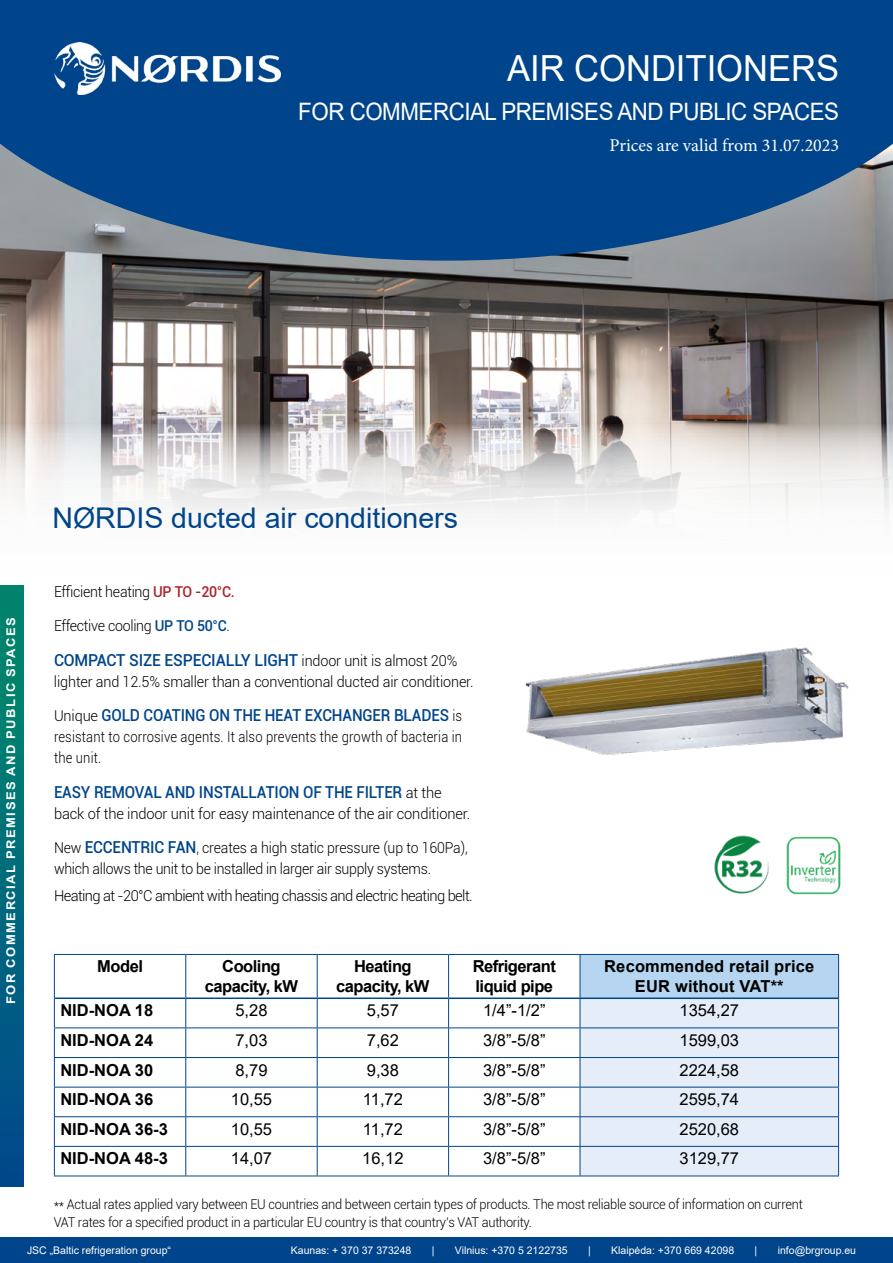
<style>
.page{position:relative;width:893px;height:1263px;background:#fff}
.page>*{position:absolute;margin:0;border:0;box-sizing:border-box;transform-origin:0 0}
.t1{font:36px "Arial";color:#fff;scale:.96 1}
.t2{font:28.5px "Arial";color:#00458b}
.t3{font:24px "Arial";letter-spacing:-.02em;color:#fff;scale:.93 1}
.t4{font:18px "Minion Pro";color:#fff}
.t5{font:16.5px "Arial";color:#000}
.t6{font:700 16.5px/19.8px "Arial";color:#000;text-align:center}
.t7{font:500 16.5px "Roboto";letter-spacing:-.01em;color:#00458b;scale:.92 1}
.t8{font:700 16.5px/19.8px "Arial";letter-spacing:-.03em;color:#000;text-align:center}
.t9{font:500 16.5px "Roboto";letter-spacing:-.01em;color:#00458b;scale:.96 1}
.t10{font:300 15px/21px "Roboto";letter-spacing:-.01em;color:#000;scale:.94 1}
.t11{font:300 15px/21px "Roboto";letter-spacing:.01em;color:#000;scale:.87 1}
.t12{font:300 15px "Roboto";letter-spacing:-.04em;color:#000}
.t13{font:300 15px "Roboto";letter-spacing:-.01em;color:#000;scale:.96 1}
.t14{font:300 15px "Roboto";letter-spacing:-.01em;color:#000}
.t15{font:300 15px "Roboto";letter-spacing:-.01em;color:#000;scale:.95 1}
.t16{font:300 13.5px/18px "Roboto";letter-spacing:-.02em;color:#000;scale:.95 1}
.t17{font:700 12px "Arial";letter-spacing:.115em;color:#fff;scale:1.08 1}
.t18{font:10.5px "Arial";color:#fff}
.s1{font-weight:500;color:#ae222a}
.s2{font-weight:500;color:#00458b}
.s3{font-weight:300;font-size:15px;color:#000}
.s4{font-weight:500;font-size:16.5px;color:#00458b}
</style>
<div class="page">
<img style="left:0;top:261px;width:893px;height:35px">
<svg style="left:0;top:0;width:893px;height:261px;background:#14508c"></svg>
<div style="left:0;top:1237px;width:893px;height:26px;background:#00458b"></div>
<img style="left:0;top:296px;width:893px;height:217px">
<div style="left:0;top:585px;width:23px;height:602px;background:linear-gradient(to bottom,#008b69,#00488c)"></div>
<img style="left:54px;top:43px;width:226px;height:51px">
<img style="left:525px;top:647px;width:324px;height:108px">
<img style="left:786px;top:836px;width:55px;height:59px">
<img style="left:714px;top:835px;width:55px;height:59px">
<div style="left:580px;top:954px;width:259px;height:44px;background:#b5d5f0"></div>
<div style="left:581px;top:999px;width:257px;height:176px;background:#e4edf8"></div>
<hr style="left:185px;top:955px;width:1px;height:42px;background:#00458b">
<hr style="left:317px;top:955px;width:1px;height:42px;background:#00458b">
<hr style="left:448px;top:955px;width:1px;height:42px;background:#00458b">
<hr style="left:580px;top:955px;width:1px;height:42px;background:#00458b">
<hr style="left:838px;top:955px;width:1px;height:43px;background:#00458b">
<hr style="left:54px;top:1027px;width:132px;height:1px;background:#00458b">
<hr style="left:186px;top:1027px;width:131px;height:1px;background:#00458b">
<hr style="left:317px;top:1027px;width:132px;height:1px;background:#00458b">
<hr style="left:449px;top:1027px;width:131px;height:1px;background:#00458b">
<hr style="left:580px;top:1027px;width:259px;height:1px;background:#00458b">
<hr style="left:54px;top:1057px;width:132px;height:1px;background:#00458b">
<hr style="left:186px;top:1057px;width:131px;height:1px;background:#00458b">
<hr style="left:317px;top:1057px;width:132px;height:1px;background:#00458b">
<hr style="left:449px;top:1057px;width:131px;height:1px;background:#00458b">
<hr style="left:580px;top:1057px;width:259px;height:1px;background:#00458b">
<hr style="left:54px;top:1087px;width:132px;height:1px;background:#00458b">
<hr style="left:186px;top:1087px;width:131px;height:1px;background:#00458b">
<hr style="left:317px;top:1087px;width:132px;height:1px;background:#00458b">
<hr style="left:449px;top:1087px;width:131px;height:1px;background:#00458b">
<hr style="left:580px;top:1087px;width:259px;height:1px;background:#00458b">
<hr style="left:54px;top:1116px;width:132px;height:1px;background:#00458b">
<hr style="left:186px;top:1116px;width:131px;height:1px;background:#00458b">
<hr style="left:317px;top:1116px;width:132px;height:1px;background:#00458b">
<hr style="left:449px;top:1116px;width:131px;height:1px;background:#00458b">
<hr style="left:580px;top:1116px;width:259px;height:1px;background:#00458b">
<hr style="left:54px;top:1146px;width:132px;height:1px;background:#00458b">
<svg style="left:54px;top:998px;width:1px;height:177px"></svg>
<hr style="left:186px;top:1146px;width:131px;height:1px;background:#00458b">
<svg style="left:185px;top:999px;width:1px;height:176px"></svg>
<hr style="left:317px;top:1146px;width:132px;height:1px;background:#00458b">
<svg style="left:317px;top:999px;width:1px;height:176px"></svg>
<hr style="left:449px;top:1146px;width:131px;height:1px;background:#00458b">
<svg style="left:448px;top:999px;width:1px;height:176px"></svg>
<hr style="left:580px;top:1146px;width:259px;height:1px;background:#00458b">
<svg style="left:580px;top:999px;width:1px;height:176px"></svg>
<svg style="left:838px;top:998px;width:1px;height:177px"></svg>
<hr style="left:54px;top:1175px;width:132px;height:1px;background:#00458b">
<hr style="left:186px;top:1175px;width:131px;height:1px;background:#00458b">
<hr style="left:317px;top:1175px;width:132px;height:1px;background:#00458b">
<hr style="left:449px;top:1175px;width:131px;height:1px;background:#00458b">
<hr style="left:580px;top:1175px;width:259px;height:1px;background:#00458b">
<hr style="left:54px;top:954px;width:132px;height:1px;background:#00458b">
<hr style="left:54px;top:955px;width:1px;height:43px;background:#00458b">
<hr style="left:186px;top:954px;width:131px;height:1px;background:#00458b">
<hr style="left:317px;top:954px;width:132px;height:1px;background:#00458b">
<hr style="left:449px;top:954px;width:131px;height:1px;background:#00458b">
<hr style="left:580px;top:954px;width:259px;height:1px;background:#00458b">
<hr style="left:55px;top:997px;width:131px;height:2px;background:#00458b">
<hr style="left:186px;top:997px;width:131px;height:2px;background:#00458b">
<hr style="left:317px;top:997px;width:132px;height:2px;background:#00458b">
<hr style="left:449px;top:997px;width:131px;height:2px;background:#00458b">
<hr style="left:580px;top:997px;width:258px;height:2px;background:#00458b">
<h1 class="t1" style="left:507px;top:44px;width:348px">AIR CONDITIONERS</h1>
<h3 class="t3" style="left:298px;top:96px;width:583px">FOR COMMERCIAL PREMISES AND PUBLIC SPACES</h3>
<h3 class="t4" style="left:609px;top:134px;width:231px">Prices are valid from 31.07.2023</h3>
<h2 class="t2" style="left:52px;top:498px;width:407px">NØRDIS ducted air conditioners</h2>
<p class="t17" style="left:2px;top:1004px;width:360px;rotate:-90deg">FOR COMMERCIAL PREMISES AND PUBLIC SPACES</p>
<p class="t15" style="left:54px;top:581px;width:192px">Efficient heating <span class="s1">UP TO -20°C.</span></p>
<p class="t15" style="left:54px;top:615px;width:187px">Effective cooling <span class="s2">UP TO 50°C</span>.</p>
<p class="t9" style="left:54px;top:648px;width:422px">COMPACT SIZE ESPECIALLY LIGHT <span class="s3">indoor unit is almost 20%</span></p>
<p class="t13" style="left:54px;top:671px;width:439px">lighter and 12.5% smaller than a conventional ducted air conditioner.</p>
<p class="t7" style="left:54px;top:704px;width:445px"><span class="s3">Unique</span> GOLD COATING ON THE HEAT EXCHANGER BLADES <span class="s3">is</span></p>
<p class="t11" style="left:54px;top:726px;width:471px">resistant to corrosive agents. It also prevents the growth of bacteria in the unit.</p>
<p class="t7" style="left:54px;top:780px;width:423px">EASY REMOVAL AND INSTALLATION OF THE FILTER <span class="s3">at the</span></p>
<p class="t14" style="left:54px;top:803px;width:418px">back of the indoor unit for easy maintenance of the air conditioner.</p>
<p class="t10" style="left:54px;top:837px;width:442px">New <span class="s4">ECCENTRIC FAN</span>, creates a high static pressure (up to 160Pa), which allows the unit to be installed in larger air supply systems.</p>
<p class="t12" style="left:54px;top:885px;width:420px">Heating at -20°C ambient with heating chassis and electric heating belt.</p>
<p class="t6" style="left:97px;top:957px;width:47px">Model</p>
<p class="t8" style="left:205px;top:957px;width:95px">Cooling capacity, kW</p>
<p class="t8" style="left:336px;top:957px;width:95px">Heating capacity, kW</p>
<p class="t8" style="left:473px;top:957px;width:85px;text-align:left">Refrigerant liquid pipe</p>
<p class="t6" style="left:604px;top:957px;width:212px">Recommended retail price<br>EUR without VAT**</p>
<p class="t6" style="left:60px;top:1001px;width:94px">NID-NOA 18</p>
<p class="t5" style="left:235px;top:999px;width:34px">5,28</p>
<p class="t5" style="left:367px;top:999px;width:34px">5,57</p>
<p class="t5" style="left:483px;top:999px;width:64px">1/4”-1/2”</p>
<p class="t5" style="left:679px;top:999px;width:61px">1354,27</p>
<p class="t6" style="left:60px;top:1030px;width:94px">NID-NOA 24</p>
<p class="t5" style="left:235px;top:1029px;width:34px">7,03</p>
<p class="t5" style="left:367px;top:1029px;width:34px">7,62</p>
<p class="t5" style="left:483px;top:1029px;width:64px">3/8”-5/8”</p>
<p class="t5" style="left:679px;top:1029px;width:61px">1599,03</p>
<p class="t6" style="left:60px;top:1060px;width:94px">NID-NOA 30</p>
<p class="t5" style="left:235px;top:1058px;width:34px">8,79</p>
<p class="t5" style="left:367px;top:1058px;width:34px">9,38</p>
<p class="t5" style="left:483px;top:1058px;width:64px">3/8”-5/8”</p>
<p class="t5" style="left:679px;top:1058px;width:61px">2224,58</p>
<p class="t6" style="left:60px;top:1090px;width:94px">NID-NOA 36</p>
<p class="t5" style="left:231px;top:1088px;width:43px">10,55</p>
<p class="t5" style="left:363px;top:1088px;width:42px">11,72</p>
<p class="t5" style="left:483px;top:1088px;width:64px">3/8”-5/8”</p>
<p class="t5" style="left:679px;top:1088px;width:61px">2595,74</p>
<p class="t6" style="left:60px;top:1119px;width:109px">NID-NOA 36-3</p>
<p class="t5" style="left:231px;top:1117px;width:43px">10,55</p>
<p class="t5" style="left:363px;top:1117px;width:42px">11,72</p>
<p class="t5" style="left:483px;top:1117px;width:64px">3/8”-5/8”</p>
<p class="t5" style="left:679px;top:1117px;width:61px">2520,68</p>
<p class="t6" style="left:60px;top:1149px;width:109px">NID-NOA 48-3</p>
<p class="t5" style="left:231px;top:1147px;width:43px">14,07</p>
<p class="t5" style="left:362px;top:1147px;width:43px">16,12</p>
<p class="t5" style="left:483px;top:1147px;width:64px">3/8”-5/8”</p>
<p class="t5" style="left:679px;top:1147px;width:61px">3129,77</p>
<p class="t16" style="left:54px;top:1194px;width:790px">** Actual rates applied vary between EU countries and between certain types of products. The most reliable source of information on current<br>VAT rates for a specified product in a particular EU country is that country’s VAT authority.</p>
<p class="t18" style="left:27px;top:1243px;width:146px">JSC „Baltic refrigeration group“</p>
<p class="t18" style="left:291px;top:1243px;width:122px">Kaunas: + 370 37 373248</p>
<p class="t18" style="left:432px;top:1243px;width:4px">|</p>
<p class="t18" style="left:455px;top:1243px;width:114px">Vilnius: +370 5 2122735</p>
<p class="t18" style="left:588px;top:1243px;width:4px">|</p>
<p class="t18" style="left:611px;top:1243px;width:124px">Klaipėda: +370 669 42098</p>
<p class="t18" style="left:755px;top:1243px;width:4px">|</p>
<p class="t18" style="left:778px;top:1243px;width:80px">info@brgroup.eu</p>
</div>
